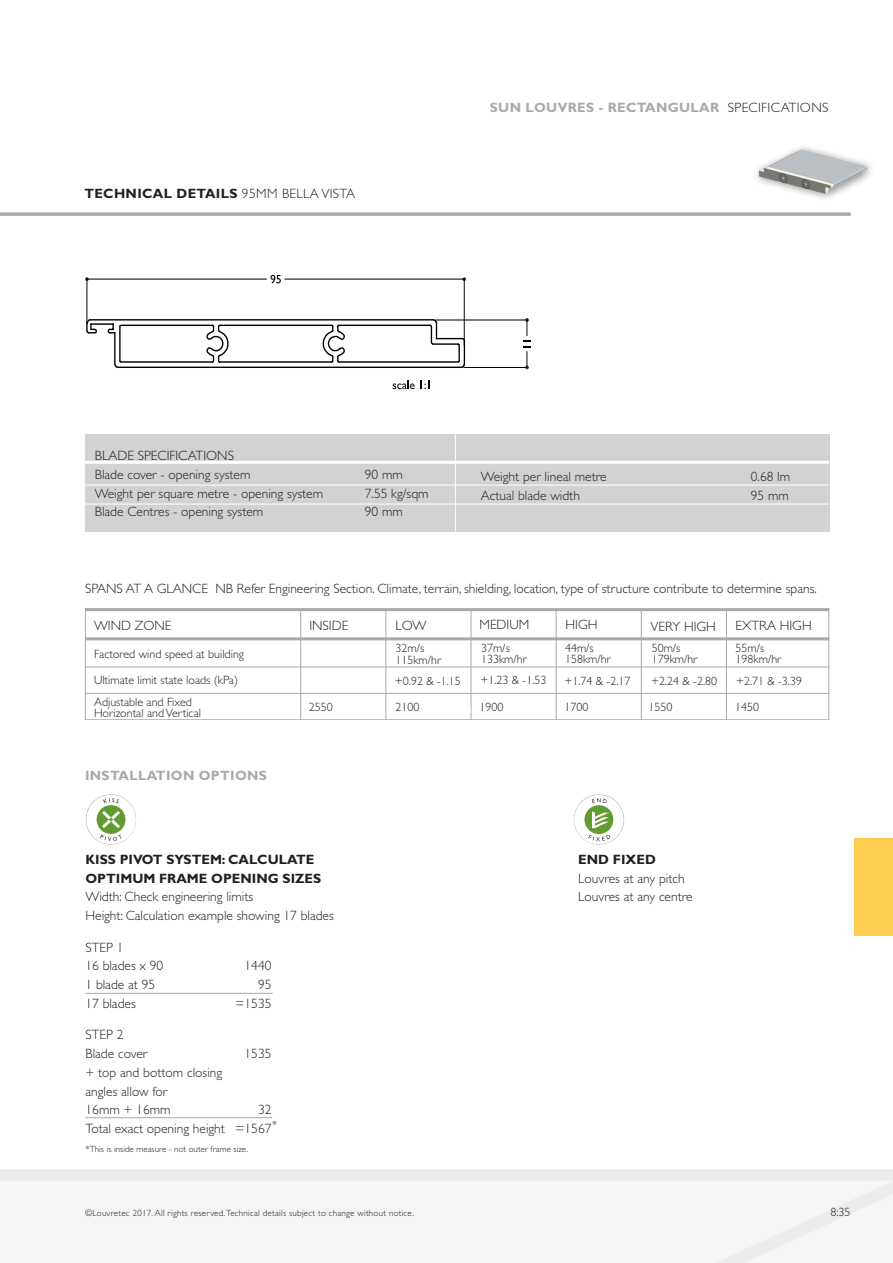
<style>
.page{position:relative;width:893px;height:1263px;background:#fff}
.page>*{position:absolute;margin:0;border:0;box-sizing:border-box;transform-origin:0 0}
.t1{font:300 13.5px/18.8px "Gill Sans CE";color:#231f20}
.t2{font:700 13.5px/18.8px "Gill Sans CE";color:#231f20}
.t3{font:700 13.5px "Gill Sans CE";letter-spacing:.025em;color:#a8a9ad}
.t4{font:700 13.5px "Gill Sans CE";letter-spacing:.025em;color:#231f20}
.t5{font:300 12px/11.2px "Gill Sans CE";color:#231f20}
.t6{font:300 10.5px "Gill Sans CE";color:#231f20}
.t7{font:300 9px "Gill Sans CE";letter-spacing:.025em;color:#231f20}
.t8{font:300 9px "Gill Sans CE";color:#231f20}
.s1{font-weight:300}
.s2{font-weight:300;color:#231f20}
</style>
<div class="page">
<hr style="left:85px;top:637px;width:744px;height:3px;background:#a8a9ad">
<hr style="left:85px;top:693px;width:744px;height:1px;background:#a8a9ad">
<hr style="left:85px;top:719px;width:744px;height:1px;background:#a8a9ad">
<hr style="left:385px;top:608px;width:1px;height:138px;background:#a8a9ad">
<hr style="left:85px;top:608px;width:744px;height:3px;background:#a8a9ad">
<hr style="left:471px;top:609px;width:1px;height:137px;background:#a8a9ad">
<hr style="left:556px;top:609px;width:1px;height:137px;background:#a8a9ad">
<hr style="left:641px;top:608px;width:1px;height:138px;background:#a8a9ad">
<hr style="left:726px;top:608px;width:1px;height:138px;background:#a8a9ad">
<hr style="left:85px;top:608px;width:1px;height:138px;background:#a8a9ad">
<hr style="left:300px;top:609px;width:1px;height:137px;background:#a8a9ad">
<hr style="left:85px;top:667px;width:744px;height:1px;background:#a8a9ad">
<hr style="left:828px;top:608px;width:1px;height:138px;background:#a8a9ad">
<div style="left:855px;top:838px;width:38px;height:97px;background:#fecc4e"></div>
<div style="left:85px;top:434px;width:744px;height:97px;background:#d1d2d4"></div>
<hr style="left:85px;top:461px;width:744px;height:3px;background:#fff">
<hr style="left:85px;top:504px;width:744px;height:1px;background:#fff">
<hr style="left:455px;top:434px;width:1px;height:97px;background:#fff">
<hr style="left:85px;top:485px;width:744px;height:1px;background:#fff">
<svg style="left:0;top:1169px;width:893px;height:94px;fill:#f5f5f6"></svg>
<hr style="left:0;top:213px;width:850px;height:3px;background:#a8a9ad">
<img style="left:756px;top:146px;width:114px;height:68px">
<hr style="left:82px;top:238px;width:746px;height:1px;background:#000">
<hr style="left:82px;top:1228px;width:746px;height:1px;background:#000">
<hr style="left:82px;top:238px;width:1px;height:170px;background:#000">
<hr style="left:892px;top:238px;width:1px;height:170px;background:#000">
<hr style="left:87px;top:278px;width:1px;height:46px;background:#000">
<hr style="left:464px;top:278px;width:1px;height:67px;background:#000">
<hr style="left:87px;top:279px;width:179px;height:1px;background:#000">
<hr style="left:285px;top:279px;width:179px;height:1px;background:#000">
<svg style="left:85px;top:277px;width:4px;height:4px"></svg>
<svg style="left:270px;top:275px;width:11px;height:8px"></svg>
<hr style="left:436px;top:320px;width:92px;height:1px;background:#000">
<hr style="left:464px;top:367px;width:64px;height:1px;background:#000">
<svg style="left:523px;top:318px;width:8px;height:51px"></svg>
<svg style="left:393px;top:381px;width:37px;height:9px"></svg>
<svg style="left:86px;top:318px;width:380px;height:50px"></svg>
<hr style="left:86px;top:993px;width:187px;height:1px;background:#a8a9ad">
<hr style="left:85px;top:1117px;width:187px;height:1px;background:#a8a9ad">
<svg style="left:86px;top:794px;width:50px;height:51px"></svg>
<svg style="left:574px;top:794px;width:50px;height:51px"></svg>
<div style="left:71px;top:720px;width:783px;height:39px;background:#fff"></div>
<p class="t4" style="left:84px;top:185px;width:272px">TECHNICAL DETAILS <span class="s1">95MM BELLA VISTA</span></p>
<p class="t3" style="left:490px;top:100px;width:340px">SUN LOUVRES - RECTANGULAR <span class="s2">SPECIFICATIONS</span></p>
<p class="t1" style="left:95px;top:447px;width:157px">BLADE SPECIFICATIONS<br>Blade cover - opening system</p>
<p class="t1" style="left:365px;top:466px;width:40px">90 mm</p>
<p class="t1" style="left:95px;top:485px;width:230px">Weight per square metre - opening system</p>
<p class="t1" style="left:365px;top:485px;width:65px">7.55 kg/sqm</p>
<p class="t1" style="left:95px;top:503px;width:170px">Blade Centres - opening system</p>
<p class="t1" style="left:365px;top:503px;width:40px">90 mm</p>
<p class="t1" style="left:481px;top:468px;width:127px">Weight per lineal metre</p>
<p class="t1" style="left:751px;top:468px;width:41px">0.68 lm</p>
<p class="t1" style="left:481px;top:487px;width:101px">Actual blade width</p>
<p class="t1" style="left:751px;top:487px;width:40px">95 mm</p>
<p class="t1" style="left:85px;top:580px;width:733px">SPANS AT A GLANCE NB Refer Engineering Section. Climate, terrain, shielding, location, type of structure contribute to determine spans.</p>
<p class="t1" style="left:94px;top:617px;width:79px">WIND ZONE</p>
<p class="t1" style="left:309px;top:617px;width:40px">INSIDE</p>
<p class="t1" style="left:395px;top:617px;width:32px">LOW</p>
<p class="t1" style="left:479px;top:616px;width:51px">MEDIUM</p>
<p class="t1" style="left:566px;top:616px;width:33px">HIGH</p>
<p class="t1" style="left:651px;top:619px;width:67px">VERY HIGH</p>
<p class="t1" style="left:736px;top:617px;width:78px">EXTRA HIGH</p>
<p class="t5" style="left:94px;top:649px;width:151px">Factored wind speed at building</p>
<p class="t5" style="left:94px;top:671px;width:145px;line-height:21px">Ultimate limit state loads (kPa)<br>Adjustable and Fixed</p>
<p class="t5" style="left:94px;top:708px;width:109px">Horizontal and Vertical</p>
<p class="t5" style="left:395px;top:644px;width:47px">32m/s<br>115km/hr</p>
<p class="t5" style="left:481px;top:643px;width:47px">37m/s<br>133km/hr</p>
<p class="t5" style="left:565px;top:643px;width:47px">44m/s<br>158km/hr</p>
<p class="t5" style="left:652px;top:643px;width:47px">50m/s<br>179km/hr</p>
<p class="t5" style="left:736px;top:643px;width:47px">55m/s<br>198km/hr</p>
<p class="t5" style="left:395px;top:676px;width:67px">+0.92 &amp; -1.15</p>
<p class="t5" style="left:480px;top:676px;width:67px">+1.23 &amp; -1.53</p>
<p class="t5" style="left:564px;top:676px;width:67px">+1.74 &amp; -2.17</p>
<p class="t5" style="left:651px;top:676px;width:67px">+2.24 &amp; -2.80</p>
<p class="t5" style="left:736px;top:676px;width:67px">+2.71 &amp; -3.39</p>
<p class="t5" style="left:309px;top:702px;width:25px">2550</p>
<p class="t5" style="left:395px;top:702px;width:25px">2100</p>
<p class="t5" style="left:479px;top:702px;width:25px">1900</p>
<p class="t5" style="left:564px;top:702px;width:25px">1700</p>
<p class="t5" style="left:648px;top:702px;width:25px">1550</p>
<p class="t5" style="left:735px;top:703px;width:25px">1450</p>
<p class="t3" style="left:85px;top:767px;width:184px">INSTALLATION OPTIONS</p>
<p class="t2" style="left:86px;top:850px;width:237px">KISS PIVOT SYSTEM: CALCULATE<br>OPTIMUM FRAME OPENING SIZES</p>
<p class="t1" style="left:86px;top:888px;width:250px">Width: Check engineering limits<br>Height: Calculation example showing 17 blades</p>
<p class="t1" style="left:86px;top:939px;width:79px">STEP 1<br>16 blades x 90</p>
<p class="t1" style="left:245px;top:957px;width:28px">1440</p>
<p class="t1" style="left:86px;top:976px;width:71px">1 blade at 95</p>
<p class="t1" style="left:258px;top:976px;width:15px">95</p>
<p class="t1" style="left:86px;top:995px;width:52px">17 blades</p>
<p class="t1" style="left:236px;top:995px;width:37px">=1535</p>
<p class="t1" style="left:86px;top:1026px;width:63px">STEP 2<br>Blade cover</p>
<p class="t1" style="left:245px;top:1045px;width:28px">1535</p>
<p class="t1" style="left:86px;top:1064px;width:138px">+ top and bottom closing angles allow for<br>16mm + 16mm</p>
<p class="t1" style="left:86px;top:1101px;width:188px;text-align:right">32<br>Total exact opening height =1567</p>
<p class="t8" style="left:86px;top:1145px;width:164px">*This is inside measure - not outer frame size.</p>
<p class="t6" style="left:272px;top:1120px;width:6px">*</p>
<p class="t2" style="left:578px;top:850px;width:79px">END FIXED</p>
<p class="t1" style="left:578px;top:870px;width:116px">Louvres at any pitch<br>Louvres at any centre</p>
<p class="t7" style="left:85px;top:1210px;width:330px">©Louvretec 2017. All rights reserved. Technical details subject to change without notice.</p>
<p class="t5" style="left:830px;top:1207px;width:22px">8:35</p>
</div>
